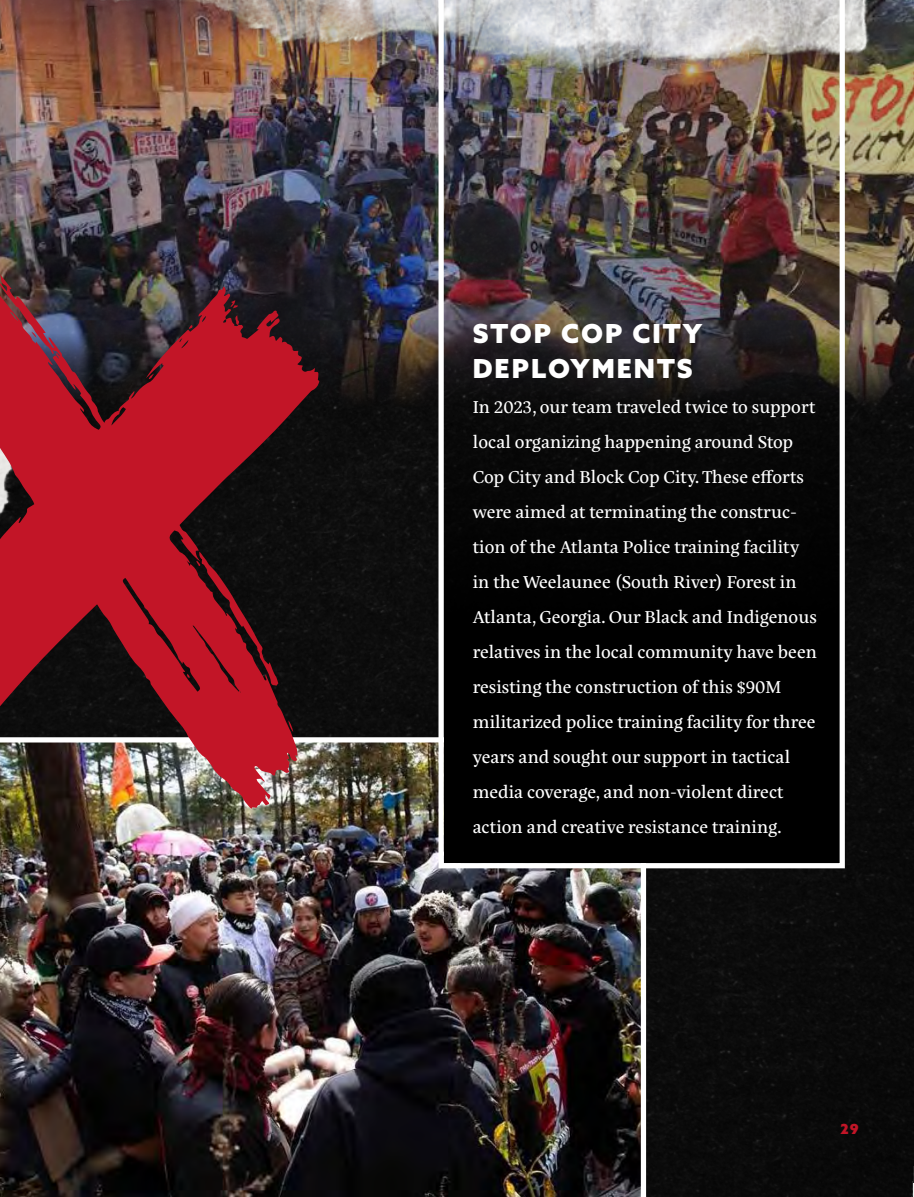
<style>
.page{position:relative;width:914px;height:1197px;background:#fff}
.page>*{position:absolute;margin:0;border:0;box-sizing:border-box;transform-origin:0 0}
.t1{font:900 26.25px/35px "Azo Sans";letter-spacing:.075em;color:#fff}
.t2{font:17.5px/35px "Eskorte Latin";color:#fff}
.t3{font:900 14px "Azo Sans";color:#c21527}
</style>
<div class="page">
<div style="left:319px;top:419px;width:595px;height:778px;background:#0b0b0b"></div>
<img style="left:16px;top:0;width:898px;height:419px">
<img style="left:0;top:0;width:16px;height:255px">
<img style="left:0;top:735px;width:648px;height:462px">
<img style="left:74px;top:0;width:797px;height:89px">
<img style="left:436px;top:0;width:411px;height:871px">
<img style="left:0;top:255px;width:319px;height:554px">
<svg style="left:234px;top:315px;width:5px;height:10px"></svg>
<svg style="left:288px;top:720px;width:5px;height:12px"></svg>
<svg style="left:149px;top:374px;width:5px;height:5px"></svg>
<svg style="left:230px;top:300px;width:8px;height:8px"></svg>
<svg style="left:189px;top:325px;width:4px;height:4px"></svg>
<svg style="left:31px;top:332px;width:6px;height:6px"></svg>
<svg style="left:187px;top:552px;width:91px;height:134px;background:#68111a"></svg>
<h1 class="t1" style="left:472px;top:316px;width:231px">STOP COP CITY<br>DEPLOYMENTS</h1>
<p class="t2" style="left:472px;top:390px;width:346px">In 2023, our team traveled twice to support local organizing happening around Stop Cop City and Block Cop City. These efforts were aimed at terminating the construc&shy;tion of the Atlanta Police training facility in the Weelaunee (South River) Forest in Atlanta, Georgia. Our Black and Indigenous relatives in the local community have been resisting the construction of this $90M militarized police training facility for three years and sought our support in tactical media coverage, and non-violent direct action and creative resistance training.</p>
<p class="t3" style="left:840px;top:1120px;width:20px">29</p>
</div>
